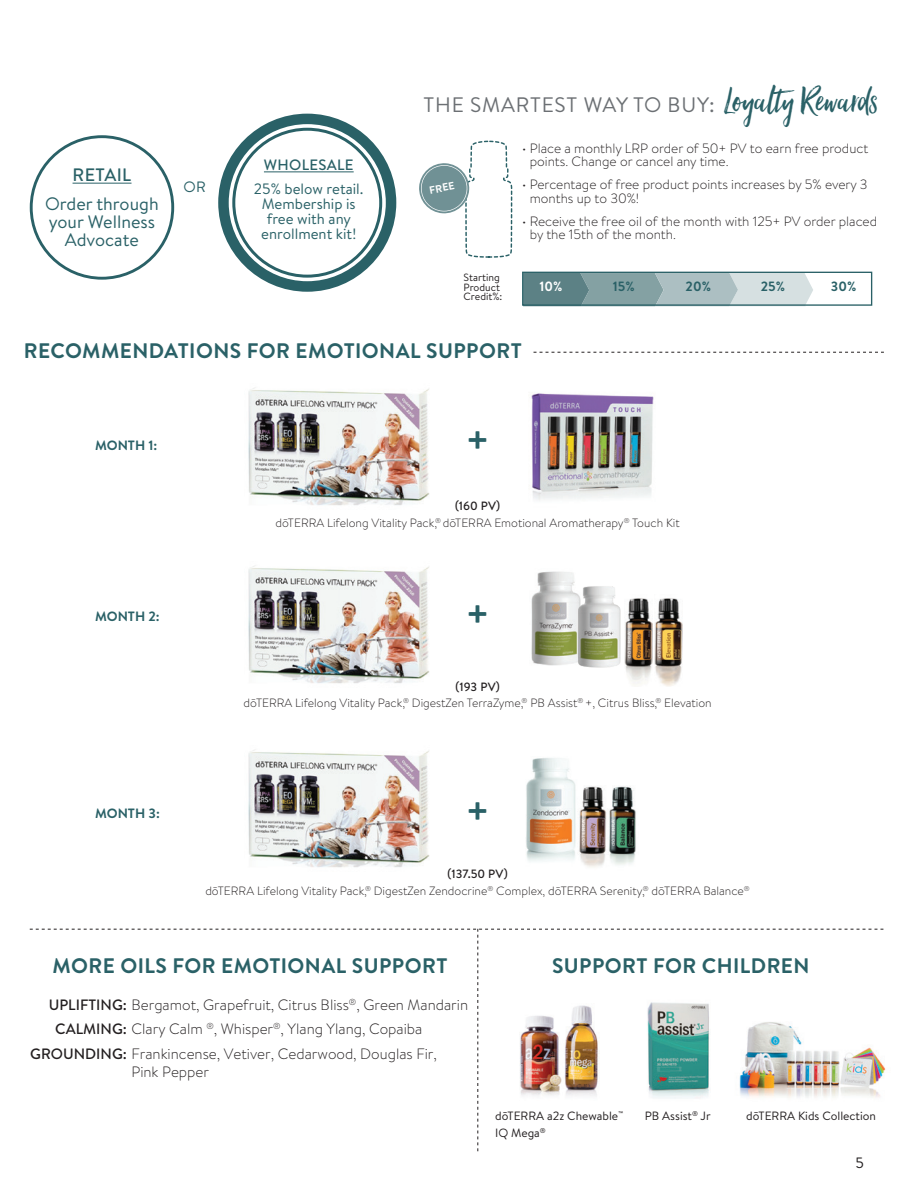
<style>
.page{position:relative;width:918px;height:1188px;background:#fff}
.page>*{position:absolute;margin:0;border:0;box-sizing:border-box;transform-origin:0 0}
.t1{font:700 40.5px "Brandon Text";color:#2a6167}
.t2{font:700 21px "Brandon Text";letter-spacing:.02em;color:#2a6167}
.t3{font:21px "Brandon Text";letter-spacing:.04em;color:#6c7074}
.t4{font:18px/18px "Brandon Text";color:#2a6167;text-align:center}
.t5{font:500 18px "Brandon Text";letter-spacing:.02em;color:#2a6167}
.t6{font:300 15px "Brandon Text";color:#231f20}
.t7{font:15px/15px "Brandon Text";color:#2a6167;text-align:center}
.t8{font:500 15px "Brandon Text";letter-spacing:.02em;color:#2a6167}
.t9{font:15px "Brandon Text";color:#231f20}
.t10{font:300 13.5px/13.5px "Brandon Text";color:#231f20}
.t11{font:700 13.5px "Brandon Text";color:#2a6167}
.t12{font:700 13.35px "Brandon Text";color:#2a6167}
.t13{font:700 13.35px "Brandon Text";color:#fff}
.t14{font:300 12px/16.5px "Brandon Text";color:#231f20;text-align:center}
.t15{font:12px/16.5px "Brandon Text";color:#231f20}
.t16{font:10.5px/9.6px "Brandon Text";color:#231f20}
.t17{font:700 10.5px "Brandon Text";color:#fff}
.s1{font-family:"Hello Beautiful";font-size:43.65px;color:#2a6167}
.s2{font-weight:500}
</style>
<div class="page">
<img style="left:531px;top:393px;width:123px;height:107px">
<svg style="left:534px;top:352px;width:350px;height:1px"></svg>
<svg style="left:30px;top:929px;width:853px;height:222px"></svg>
<img style="left:520px;top:1004px;width:79px;height:107px">
<img style="left:641px;top:994px;width:74px;height:108px">
<img style="left:248px;top:750px;width:182px;height:118px">
<img style="left:248px;top:566px;width:182px;height:118px">
<img style="left:248px;top:388px;width:182px;height:118px">
<img style="left:526px;top:758px;width:110px;height:109px">
<svg style="left:524px;top:273px;width:349px;height:33px"></svg>
<svg style="left:419px;top:141px;width:93px;height:117px"></svg>
<div style="left:522px;top:272px;width:350px;height:34px;border:1px solid #2a6167"></div>
<svg style="left:30px;top:135px;width:144px;height:145px"></svg>
<hr style="left:73px;top:183px;width:59px;height:1px;background:#2a6167">
<svg style="left:218px;top:114px;width:178px;height:178px"></svg>
<hr style="left:264px;top:172px;width:90px;height:1px;background:#2a6167">
<img style="left:531px;top:571px;width:47px;height:95px">
<img style="left:578px;top:586px;width:43px;height:82px">
<img style="left:624px;top:598px;width:29px;height:87px">
<img style="left:655px;top:598px;width:28px;height:89px">
<img style="left:730px;top:1004px;width:156px;height:107px">
<h3 class="t5" style="left:73px;top:163px;width:60px">RETAIL</h3>
<h3 class="t4" style="left:45px;top:194px;width:115px">Order through your Wellness<br>Advocate</h3>
<p class="t7" style="left:184px;top:178px;width:24px">OR</p>
<p class="t8" style="left:264px;top:155px;width:91px">WHOLESALE</p>
<p class="t7" style="left:254px;top:181px;width:111px">25% below retail.<br>Membership is free with any enrollment kit!</p>
<h2 class="t3" style="left:424px;top:90px;width:456px">THE SMARTEST WAY TO BUY: <span class="s1">Loyalty Rewards</span></h2>
<p class="t17" style="left:428px;top:183px;width:27px;rotate:-11deg">FREE</p>
<p class="t10" style="left:530px;top:141px;width:340px;text-indent:-7px">• Place a monthly LRP order of 50+ PV to earn free product points. Change or cancel any time.</p>
<p class="t10" style="left:530px;top:177px;width:339px;text-indent:-7px">• Percentage of free product points increases by 5% every 3 months up to 30%!</p>
<p class="t10" style="left:530px;top:214px;width:349px;text-indent:-7px">• Receive the free oil of the month with 125+ PV order placed by the 15th of the month.</p>
<p class="t16" style="left:464px;top:272px;width:40px">Starting<br>Product<br>Credit%:</p>
<p class="t13" style="left:540px;top:277px;width:24px">10%</p>
<p class="t12" style="left:613px;top:277px;width:23px">15%</p>
<p class="t12" style="left:686px;top:277px;width:27px">20%</p>
<p class="t12" style="left:761px;top:277px;width:26px">25%</p>
<p class="t12" style="left:831px;top:277px;width:27px">30%</p>
<h2 class="t2" style="left:24px;top:336px;width:499px">RECOMMENDATIONS FOR EMOTIONAL SUPPORT</h2>
<p class="t11" style="left:95px;top:436px;width:64px">MONTH 1:</p>
<p class="t11" style="left:95px;top:607px;width:66px">MONTH 2:</p>
<p class="t11" style="left:95px;top:804px;width:66px">MONTH 3:</p>
<h1 class="t1" style="left:465px;top:412px;width:26px">+</h1>
<p class="t14" style="left:275px;top:498px;width:406px"><span class="s2">(160 PV)<br></span>dōTERRA Lifelong Vitality Pack,<sup>®</sup> dōTERRA Emotional Aromatherapy<sup>®</sup> Touch Kit</p>
<h1 class="t1" style="left:465px;top:586px;width:26px">+</h1>
<p class="t14" style="left:244px;top:678px;width:470px"><span class="s2">(193 PV)<br></span>dōTERRA Lifelong Vitality Pack,<sup>®</sup> DigestZen TerraZyme,<sup>®</sup> PB Assist<sup>®</sup> +, Citrus Bliss,<sup>®</sup> Elevation</p>
<h1 class="t1" style="left:465px;top:783px;width:26px">+</h1>
<p class="t14" style="left:205px;top:865px;width:546px"><span class="s2">(137.50 PV)<br></span>dōTERRA Lifelong Vitality Pack,<sup>®</sup> DigestZen Zendocrine<sup>®</sup> Complex, dōTERRA Serenity,<sup>®</sup> dōTERRA Balance<sup>®</sup></p>
<h2 class="t2" style="left:52px;top:951px;width:396px">MORE OILS FOR EMOTIONAL SUPPORT</h2>
<h2 class="t2" style="left:552px;top:951px;width:259px">SUPPORT FOR CHILDREN</h2>
<p class="t6" style="left:49px;top:994px;width:421px"><span class="s2">UPLIFTING:</span> Bergamot, Grapefruit, Citrus Bliss<sup>®</sup>, Green Mandarin</p>
<p class="t6" style="left:55px;top:1019px;width:369px"><span class="s2">CALMING:</span> Clary Calm <sup>®</sup>, Whisper<sup>®</sup>, Ylang Ylang, Copaiba</p>
<p class="t6" style="left:30px;top:1044px;width:408px"><span class="s2">GROUNDING:</span> Frankincense, Vetiver, Cedarwood, Douglas Fir,</p>
<p class="t6" style="left:131px;top:1062px;width:79px">Pink Pepper</p>
<p class="t15" style="left:495px;top:1107px;width:130px">dōTERRA a2z Chewable<sup>™<br></sup>IQ Mega<sup>®</sup></p>
<p class="t15" style="left:645px;top:1107px;width:67px">PB Assist<sup>®</sup> Jr</p>
<p class="t15" style="left:746px;top:1107px;width:131px">dōTERRA Kids Collection</p>
<p class="t9" style="left:856px;top:1153px;width:10px">5</p>
</div>
